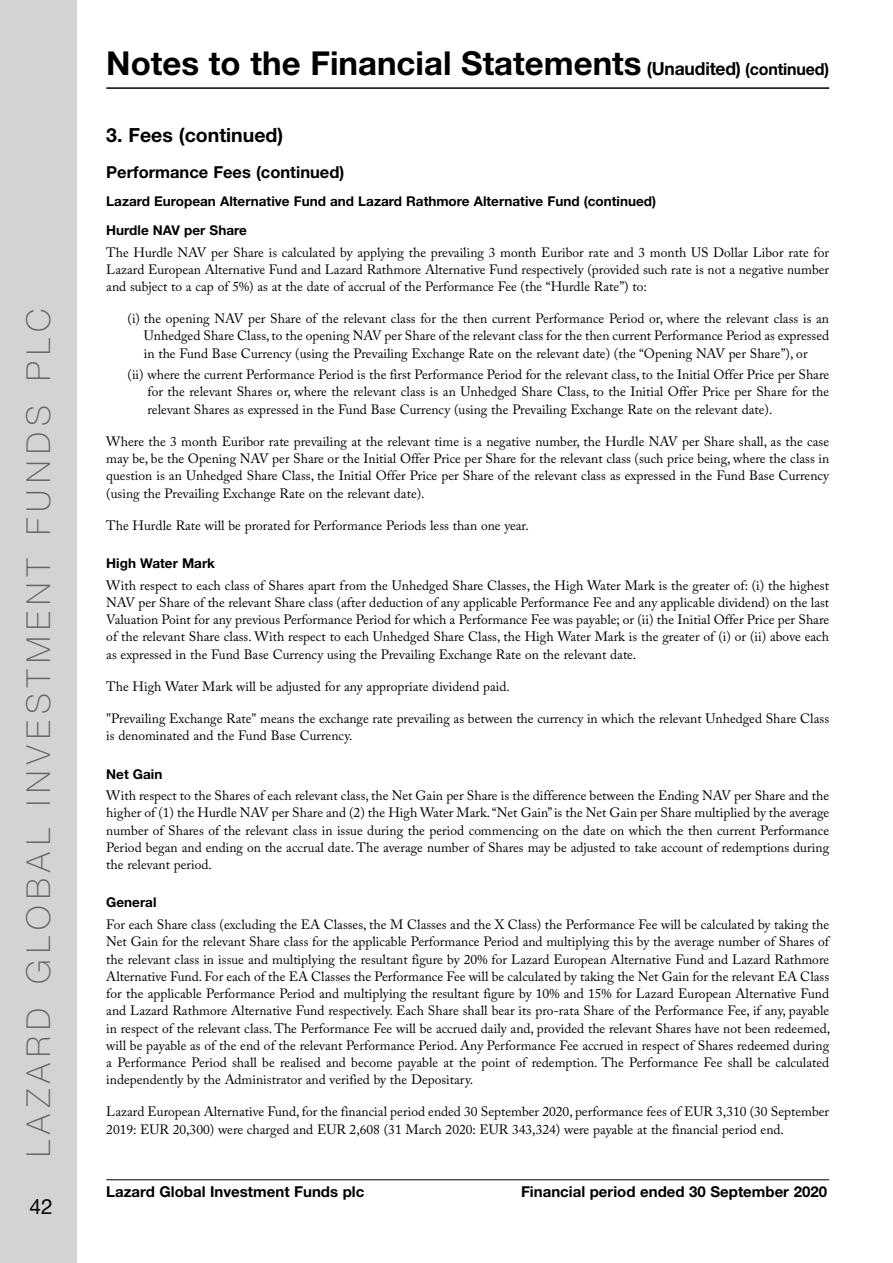
<style>
.page{position:relative;width:893px;height:1263px;background:#fff}
.page>*{position:absolute;margin:0;border:0;box-sizing:border-box;transform-origin:0 0}
.t1{font:700 33px "Helvetica Neue LT Std";color:#000}
.t2{font:100 33px "Helvetica Neue LT Std";letter-spacing:.2em;color:#636466}
.t3{font:21px "Helvetica Neue LT Std";color:#000}
.t4{font:700 19.5px "Helvetica Neue LT Std";color:#000}
.t5{font:700 16.5px "Helvetica Neue LT Std";color:#000}
.t6{font:700 15px "Helvetica Neue LT Std";color:#000}
.t7{font:13.5px/17.2px "Adobe Caslon Pro";color:#000;text-align:justify}
.t8{font:700 13.5px/29.2px "Helvetica Neue LT Std";color:#000}
.s1{font-size:18px}
.s2{font-size:16.5px}
</style>
<div class="page">
<div style="left:0;top:0;width:77px;height:1263px;background:#d1d3d4"></div>
<hr style="left:106px;top:1179px;width:723px;height:1px;background:#000">
<hr style="left:106px;top:87px;width:723px;height:2px;background:#000">
<h1 class="t2" style="left:19px;top:1157px;width:849px;rotate:-90deg">LAZARD GLOBAL INVESTMENT FUNDS PLC</h1>
<h2 class="t3" style="left:29px;top:1194px;width:25px">42</h2>
<h1 class="t1" style="left:106px;top:42px;width:724px">Notes to the Financial Statements <span class="s1">(Unaudited)</span> <span class="s2">(continued)</span></h1>
<h3 class="t4" style="left:106px;top:122px;width:178px">3. Fees (continued)</h3>
<p class="t5" style="left:106px;top:162px;width:240px">Performance Fees (continued)</p>
<p class="t8" style="left:106px;top:186px;width:551px">Lazard European Alternative Fund and Lazard Rathmore Alternative Fund (continued)<br>Hurdle NAV per Share</p>
<p class="t7" style="left:106px;top:243px;width:724px">The Hurdle NAV per Share is calculated by applying the prevailing 3 month Euribor rate and 3 month US Dollar Libor rate for Lazard European Alternative Fund and Lazard Rathmore Alternative Fund respectively (provided such rate is not a negative number and subject to a cap of 5%) as at the date of accrual of the Performance Fee (the “Hurdle Rate”) to:</p>
<p class="t7" style="left:144px;top:310px;width:687px;text-indent:-16px">(i) the opening NAV per Share of the relevant class for the then current Performance Period or, where the relevant class is an Unhedged Share Class, to the opening NAV per Share of the relevant class for the then current Performance Period as expressed in the Fund Base Currency (using the Prevailing Exchange Rate on the relevant date) (the “Opening NAV per Share”), or</p>
<p class="t7" style="left:147px;top:366px;width:683px;text-indent:-20px">(ii) where the current Performance Period is the first Performance Period for the relevant class, to the Initial Offer Price per Share for the relevant Shares or, where the relevant class is an Unhedged Share Class, to the Initial Offer Price per Share for the relevant Shares as expressed in the Fund Base Currency (using the Prevailing Exchange Rate on the relevant date).</p>
<p class="t7" style="left:106px;top:433px;width:724px">Where the 3 month Euribor rate prevailing at the relevant time is a negative number, the Hurdle NAV per Share shall, as the case may be, be the Opening NAV per Share or the Initial Offer Price per Share for the relevant class (such price being, where the class in question is an Unhedged Share Class, the Initial Offer Price per Share of the relevant class as expressed in the Fund Base Currency (using the Prevailing Exchange Rate on the relevant date).</p>
<p class="t7" style="left:106px;top:516px;width:424px">The Hurdle Rate will be prorated for Performance Periods less than one year.</p>
<p class="t8" style="left:106px;top:548px;width:110px">High Water Mark</p>
<p class="t7" style="left:106px;top:576px;width:724px">With respect to each class of Shares apart from the Unhedged Share Classes, the High Water Mark is the greater of: (i) the highest NAV per Share of the relevant Share class (after deduction of any applicable Performance Fee and any applicable dividend) on the last Valuation Point for any previous Performance Period for which a Performance Fee was payable; or (ii) the Initial Offer Price per Share of the relevant Share class. With respect to each Unhedged Share Class, the High Water Mark is the greater of (i) or (ii) above each as expressed in the Fund Base Currency using the Prevailing Exchange Rate on the relevant date.</p>
<p class="t7" style="left:106px;top:677px;width:405px">The High Water Mark will be adjusted for any appropriate dividend paid.</p>
<p class="t7" style="left:106px;top:710px;width:724px">"Prevailing Exchange Rate" means the exchange rate prevailing as between the currency in which the relevant Unhedged Share Class is denominated and the Fund Base Currency.</p>
<p class="t8" style="left:106px;top:759px;width:58px">Net Gain</p>
<p class="t7" style="left:106px;top:787px;width:724px">With respect to the Shares of each relevant class, the Net Gain per Share is the difference between the Ending NAV per Share and the higher of (1) the Hurdle NAV per Share and (2) the High Water Mark. “Net Gain” is the Net Gain per Share multiplied by the average number of Shares of the relevant class in issue during the period commencing on the date on which the then current Performance Period began and ending on the accrual date. The average number of Shares may be adjusted to take account of redemptions during the relevant period.</p>
<p class="t8" style="left:106px;top:888px;width:52px">General</p>
<p class="t7" style="left:106px;top:916px;width:725px">For each Share class (excluding the EA Classes, the M Classes and the X Class) the Performance Fee will be calculated by taking the Net Gain for the relevant Share class for the applicable Performance Period and multiplying this by the average number of Shares of the relevant class in issue and multiplying the resultant figure by 20% for Lazard European Alternative Fund and Lazard Rathmore Alternative Fund. For each of the EA Classes the Performance Fee will be calculated by taking the Net Gain for the relevant EA Class for the applicable Performance Period and multiplying the resultant figure by 10% and 15% for Lazard European Alternative Fund and Lazard Rathmore Alternative Fund respectively. Each Share shall bear its pro-rata Share of the Performance Fee, if any, payable in respect of the relevant class. The Performance Fee will be accrued daily and, provided the relevant Shares have not been redeemed, will be payable as of the end of the relevant Performance Period. Any Performance Fee accrued in respect of Shares redeemed during a Performance Period shall be realised and become payable at the point of redemption. The Performance Fee shall be calculated independently by the Administrator and verified by the Depositary.</p>
<p class="t7" style="left:106px;top:1103px;width:724px">Lazard European Alternative Fund, for the financial period ended 30 September 2020, performance fees of EUR 3,310 (30 September<br>2019: EUR 20,300) were charged and EUR 2,608 (31 March 2020: EUR 343,324) were payable at the financial period end.</p>
<p class="t6" style="left:106px;top:1182px;width:260px">Lazard Global Investment Funds plc</p>
<p class="t6" style="left:521px;top:1182px;width:307px">Financial period ended 30 September 2020</p>
</div>
